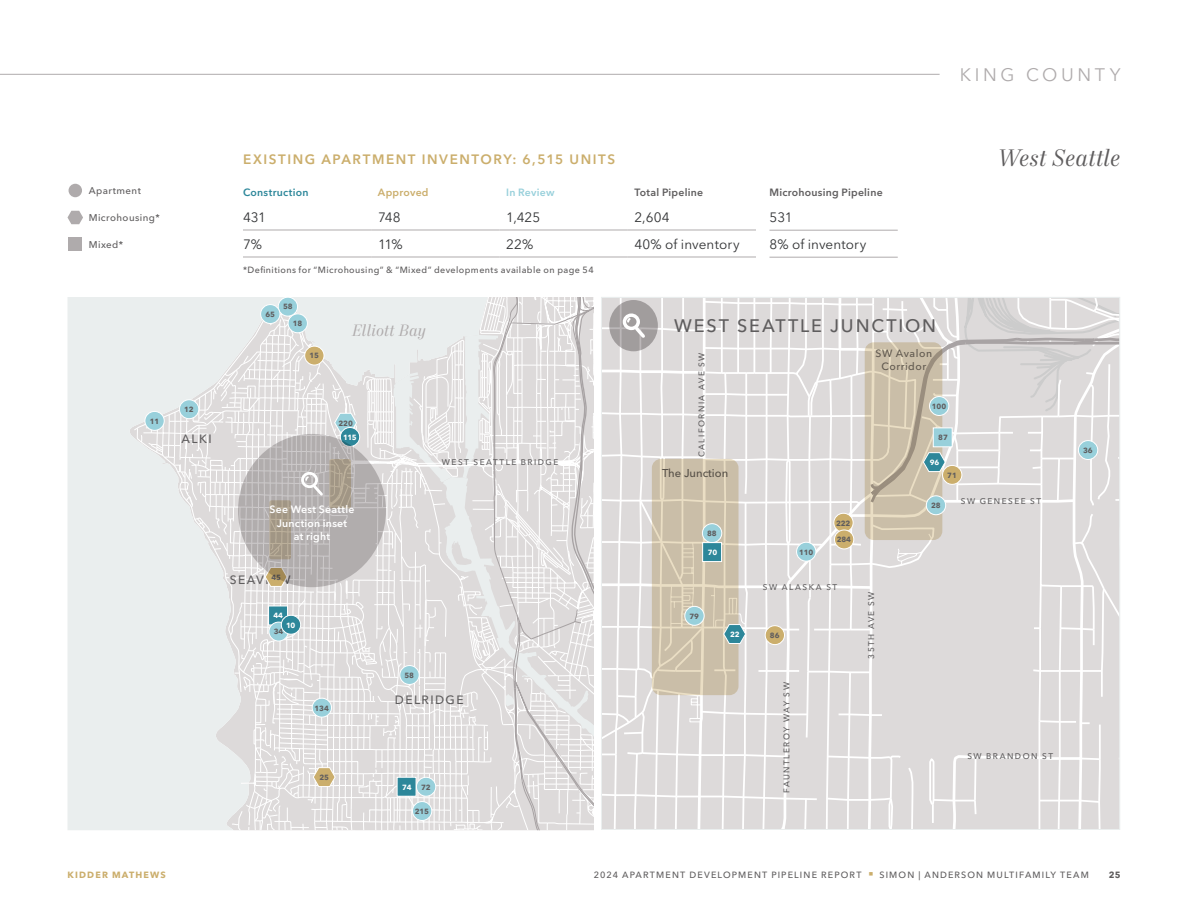
<style>
.page{position:relative;width:1188px;height:918px;background:#fff}
.page>*{position:absolute;margin:0;border:0;box-sizing:border-box;transform-origin:0 0}
.t1{font:italic 24px "Mort Modern 08";letter-spacing:.01em;color:#5f5d5e}
.t2{font:500 18px "Avenir Next LT Pro";letter-spacing:.1em;color:#5f5d5e}
.t3{font:18px "Avenir Next LT Pro";letter-spacing:.2em;color:#afabac}
.t4{font:italic 16.5px "Mort Modern 08";letter-spacing:.01em;color:#afabac}
.t5{font:13.5px/27px "Avenir Next LT Pro";letter-spacing:.005em;color:#323335}
.t6{font:600 13.5px "Avenir Next LT Pro";letter-spacing:.115em;color:#cbae6c}
.t7{font:500 12px "Avenir Next LT Pro";letter-spacing:.12em;color:#5f5d5e}
.t8{font:500 11.25px "Avenir Next LT Pro";color:#5f5d5e}
.t9{font:600 10.5px/13.5px "Avenir Next LT Pro";letter-spacing:.025em;color:#fff;text-align:center}
.t10{font:600 10.5px "Avenir Next LT Pro";letter-spacing:.025em;color:#5f5d5e}
.t11{font:500 10.5px/12.6px "Avenir Next LT Pro";letter-spacing:.05em;color:#696667;text-align:center}
.t12{font:600 10.5px "Avenir Next LT Pro";letter-spacing:.03em;color:#2d879a}
.t13{font:600 10.5px "Avenir Next LT Pro";letter-spacing:.025em;color:#cbae6c}
.t14{font:600 10.5px "Avenir Next LT Pro";letter-spacing:.02em;color:#98d0db}
.t15{font:500 9.75px "Avenir Next LT Pro";letter-spacing:.045em;color:#5f5d5e}
.t16{font:500 9px "Avenir Next LT Pro";letter-spacing:.13em;color:#5f5d5e}
.t17{font:500 9px "Avenir Next LT Pro";letter-spacing:.045em;color:#5f5d5e}
.t18{font:700 9px "Avenir Next LT Pro";letter-spacing:.13em;color:#cbae6c}
.t19{font:700 9px "Avenir Next LT Pro";color:#5f5d5e}
.t20{font:500 8.25px "Avenir Next LT Pro";letter-spacing:.18em;color:#5f5d5e}
.t21{font:700 7.5px "Avenir Next LT Pro";letter-spacing:-.02em;color:#5f5d5e}
.t22{font:700 7.5px "Avenir Next LT Pro";letter-spacing:-.02em;color:#fff}
.s1{color:#cbae6c}
</style>
<div class="page">
<div style="left:68px;top:297px;width:65px;height:533px;background:#eaeeee"></div>
<svg style="left:68px;top:211px;width:15px;height:13px"></svg>
<div style="left:69px;top:238px;width:13px;height:13px;background:#afabac"></div>
<div style="left:69px;top:184px;width:13px;height:13px;background:#afabac;border-radius:50%"></div>
<svg style="left:133px;top:297px;width:461px;height:534px;background:#dfdfdf"></svg>
<hr style="left:243px;top:230px;width:128px;height:1px;background:#afabac">
<hr style="left:371px;top:230px;width:129px;height:1px;background:#afabac">
<hr style="left:500px;top:230px;width:128px;height:1px;background:#afabac">
<hr style="left:628px;top:230px;width:128px;height:1px;background:#afabac">
<hr style="left:243px;top:257px;width:128px;height:1px;background:#afabac">
<hr style="left:371px;top:257px;width:129px;height:1px;background:#afabac">
<hr style="left:500px;top:257px;width:128px;height:1px;background:#afabac">
<hr style="left:628px;top:257px;width:128px;height:1px;background:#afabac">
<svg style="left:601px;top:297px;width:519px;height:533px;background:#dcd9d6"></svg>
<hr style="left:770px;top:230px;width:128px;height:1px;background:#afabac">
<hr style="left:770px;top:257px;width:128px;height:1px;background:#afabac">
<hr style="left:0;top:74px;width:940px;height:1px;background:#afabac">
<h2 class="t3" style="left:960px;top:64px;width:162px">KING COUNTY</h2>
<p class="t15" style="left:89px;top:185px;width:54px">Apartment</p>
<p class="t15" style="left:89px;top:212px;width:72px">Microhousing*</p>
<p class="t15" style="left:89px;top:239px;width:36px">Mixed*</p>
<h3 class="t6" style="left:243px;top:151px;width:374px">EXISTING APARTMENT INVENTORY: 6,515 UNITS</h3>
<p class="t12" style="left:243px;top:186px;width:67px">Construction</p>
<p class="t13" style="left:378px;top:186px;width:52px">Approved</p>
<p class="t14" style="left:506px;top:186px;width:50px">In Review</p>
<p class="t10" style="left:634px;top:186px;width:70px">Total Pipeline</p>
<h3 class="t5" style="left:243px;top:203px;width:25px">431</h3>
<h3 class="t5" style="left:378px;top:203px;width:24px">748</h3>
<h3 class="t5" style="left:506px;top:203px;width:35px">1,425</h3>
<h3 class="t5" style="left:634px;top:203px;width:37px">2,604</h3>
<h3 class="t5" style="left:243px;top:230px;width:21px">7%</h3>
<h3 class="t5" style="left:378px;top:230px;width:26px">11%</h3>
<h3 class="t5" style="left:506px;top:230px;width:29px">22%</h3>
<h3 class="t5" style="left:634px;top:230px;width:107px">40% of inventory</h3>
<p class="t17" style="left:243px;top:264px;width:352px">*Definitions for “Microhousing” &amp; “Mixed” developments available on page 54</p>
<p class="t21" style="left:265px;top:310px;width:11px">65</p>
<p class="t21" style="left:283px;top:302px;width:11px">58</p>
<p class="t10" style="left:770px;top:186px;width:115px">Microhousing Pipeline</p>
<h3 class="t5" style="left:770px;top:204px;width:98px">531<br>8% of inventory</h3>
<p class="t21" style="left:293px;top:319px;width:11px">18</p>
<h3 class="t4" style="left:352px;top:320px;width:76px">Elliott Bay</h3>
<h2 class="t2" style="left:674px;top:315px;width:264px">WEST SEATTLE JUNCTION</h2>
<p class="t21" style="left:184px;top:405px;width:11px">12</p>
<p class="t21" style="left:309px;top:351px;width:11px">15</p>
<p class="t21" style="left:150px;top:417px;width:11px">11</p>
<p class="t21" style="left:339px;top:418px;width:16px">220</p>
<h3 class="t7" style="left:182px;top:432px;width:32px">ALKI</h3>
<p class="t22" style="left:343px;top:433px;width:15px">115</p>
<p class="t20" style="left:696px;top:457px;width:106px;rotate:-90deg">CALIFORNIA AVE SW</p>
<p class="t11" style="left:876px;top:347px;width:58px">SW Avalon<br>Corridor</p>
<p class="t21" style="left:932px;top:402px;width:16px">100</p>
<p class="t21" style="left:938px;top:433px;width:11px">87</p>
<p class="t20" style="left:442px;top:457px;width:118px">WEST SEATTLE BRIDGE</p>
<p class="t22" style="left:930px;top:458px;width:11px">96</p>
<h1 class="t1" style="left:997px;top:144px;width:125px">West Seattle</h1>
<p class="t21" style="left:1083px;top:446px;width:11px">36</p>
<p class="t9" style="left:270px;top:503px;width:86px">See West Seattle<br>Junction inset<br>at right</p>
<p class="t21" style="left:272px;top:573px;width:11px">45</p>
<h3 class="t7" style="left:230px;top:572px;width:62px">SEAVIEW</h3>
<p class="t22" style="left:274px;top:611px;width:11px">44</p>
<p class="t22" style="left:286px;top:620px;width:11px">10</p>
<p class="t21" style="left:274px;top:627px;width:11px">34</p>
<p class="t21" style="left:315px;top:703px;width:16px">134</p>
<p class="t21" style="left:320px;top:773px;width:11px">25</p>
<p class="t21" style="left:405px;top:671px;width:11px">58</p>
<h3 class="t7" style="left:395px;top:693px;width:70px">DELRIDGE</h3>
<p class="t22" style="left:402px;top:782px;width:11px">74</p>
<p class="t21" style="left:421px;top:782px;width:11px">72</p>
<p class="t21" style="left:415px;top:807px;width:16px">215</p>
<h3 class="t8" style="left:662px;top:466px;width:68px">The Junction</h3>
<p class="t21" style="left:707px;top:529px;width:11px">88</p>
<p class="t22" style="left:708px;top:548px;width:11px">70</p>
<p class="t21" style="left:690px;top:611px;width:11px">79</p>
<p class="t22" style="left:730px;top:630px;width:11px">22</p>
<p class="t21" style="left:799px;top:547px;width:16px">110</p>
<p class="t21" style="left:836px;top:518px;width:16px">222</p>
<p class="t21" style="left:837px;top:535px;width:16px">284</p>
<p class="t20" style="left:763px;top:582px;width:76px">SW ALASKA ST</p>
<p class="t21" style="left:770px;top:631px;width:11px">86</p>
<p class="t20" style="left:782px;top:793px;width:112px;rotate:-90deg">FAUNTLEROY WAY SW</p>
<p class="t20" style="left:866px;top:659px;width:68px;rotate:-90deg">35TH AVE SW</p>
<p class="t21" style="left:947px;top:471px;width:11px">71</p>
<p class="t21" style="left:931px;top:501px;width:11px">28</p>
<p class="t20" style="left:961px;top:496px;width:82px">SW GENESEE ST</p>
<p class="t20" style="left:967px;top:751px;width:87px">SW BRANDON ST</p>
<p class="t18" style="left:68px;top:869px;width:100px">KIDDER MATHEWS</p>
<p class="t16" style="left:594px;top:869px;width:497px">2024 APARTMENT DEVELOPMENT PIPELINE REPORT <span class="s1">■</span> SIMON | ANDERSON MULTIFAMILY TEAM</p>
<p class="t19" style="left:1109px;top:869px;width:13px">25</p>
</div>
